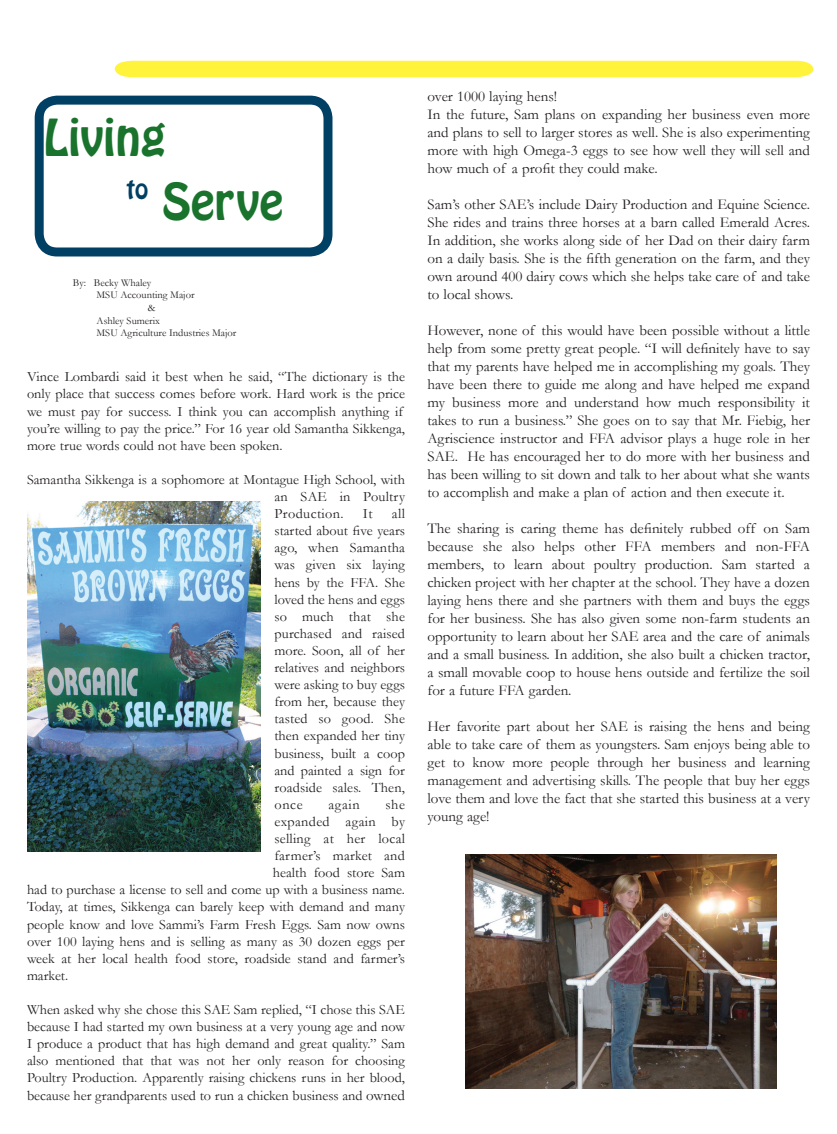
<style>
.page{position:relative;width:837px;height:1134px;background:#fff}
.page>*{position:absolute;margin:0;border:0;box-sizing:border-box;transform-origin:0 0}
.t1{font:45px "Hobo Std";color:#19732d}
.t2{font:24px "Hobo Std";color:#004065}
.t3{font:15px/18px "Garamond";color:#231f20;text-align:justify}
.t4{font:14.25px/17.1px "Garamond";color:#231f20;text-align:justify}
.t5{font:14.25px "Garamond";letter-spacing:.025em;color:#231f20}
.t6{font:10.5px "Garamond";color:#231f20}
.s1{font-size:15px}
</style>
<div class="page">
<div style="left:115px;top:61px;width:698px;height:16px;background:#fff33c"></div>
<div style="left:35px;top:96px;width:298px;height:160px;border:9px solid #004065;border-radius:18px"></div>
<img style="left:27px;top:501px;width:234px;height:351px">
<img style="left:465px;top:855px;width:312px;height:234px">
<h1 class="t1" style="left:44px;top:107px;width:123px">Living</h1>
<h2 class="t2" style="left:127px;top:173px;width:23px">to</h2>
<h1 class="t1" style="left:162px;top:170px;width:123px">Serve</h1>
<p class="t6" style="left:73px;top:275px;width:80px">By: Becky Whaley</p>
<p class="t6" style="left:97px;top:288px;width:99px">MSU Accounting Major</p>
<p class="t6" style="left:148px;top:301px;width:9px">&amp;</p>
<p class="t6" style="left:97px;top:313px;width:65px">Ashley Sumerix</p>
<p class="t6" style="left:97px;top:326px;width:141px">MSU Agriculture Industries Major</p>
<p class="t4" style="left:27px;top:368px;width:380px;text-align:left">Vince Lombardi said it best when he said, “The dictionary is the only place that success comes before work. Hard work is the price we must pay for success. I think you can accomplish anything if you’re willing to pay the price.” For 16 year old Samantha Sikkenga, more true words could not have been spoken.</p>
<p class="t4" style="left:274px;top:471px;width:132px;text-indent:-247px">Samantha Sikkenga is a sophomore at Montague High School, with an SAE in Poultry Production.</p>
<p class="t4" style="left:274px;top:505px;width:132px;text-indent:117px">all started about five years ago, when Samantha was given six laying hens by the FFA. She loved the hens and eggs so much that she purchased and raised more. Soon, all of her relatives and neighbors were asking to buy eggs from her, because they tasted so good. She then expanded her tiny business, built a coop and painted a sign for roadside sales. Then, once</p>
<p class="t4" style="left:363px;top:505px;width:11px">It</p>
<p class="t4" style="left:328px;top:795px;width:33px">again</p>
<p class="t4" style="left:385px;top:795px;width:21px">she</p>
<p class="t5" style="left:274px;top:812px;width:132px">expanded again by</p>
<p class="t4" style="left:274px;top:830px;width:132px">selling at her local</p>
<p class="t4" style="left:274px;top:847px;width:132px">farmer’s market and</p>
<p class="t4" style="left:273px;top:864px;width:133px">health food store Sam</p>
<p class="t4" style="left:27px;top:881px;width:379px">had to purchase a license to sell and come up with a business name.</p>
<p class="t4" style="left:27px;top:898px;width:379px">Today, at times, Sikkenga can barely keep with demand and many</p>
<p class="t4" style="left:27px;top:915px;width:379px">people know and love Sammi’s Farm Fresh Eggs. Sam now owns</p>
<p class="t4" style="left:27px;top:932px;width:379px">over 100 laying hens and is selling as many as 30 dozen eggs per</p>
<p class="t4" style="left:27px;top:949px;width:379px">week at her local health food store, roadside stand and farmer’s</p>
<p class="t4" style="left:27px;top:966px;width:43px">market.</p>
<p class="t4" style="left:27px;top:1001px;width:380px">When asked why she chose this SAE Sam replied, “I chose this SAE because I had started my own business at a very young age and now I produce a product that has high demand and great quality.” Sam also mentioned that that was not her only reason for choosing Poultry Production. Apparently raising chickens runs in her blood, because her grandparents used to run a chicken business and <span class="s1">owned</span></p>
<p class="t3" style="left:427px;top:87px;width:384px;text-align:left">over 1000 laying hens!<br>In the future, Sam plans on expanding her business even more and plans to sell to larger stores as well. She is also experimenting more with high Omega-3 eggs to see how well they will sell and how much of a profit they could make.</p>
<p class="t3" style="left:427px;top:195px;width:384px">Sam’s other SAE’s include Dairy Production and Equine Science.<br>She rides and trains three horses at a barn called Emerald Acres.<br>In addition, she works along side of her Dad on their dairy farm on a daily basis. She is the fifth generation on the farm, and they own around 400 dairy cows which she helps take care of and take to local shows.</p>
<p class="t3" style="left:427px;top:321px;width:384px">However, none of this would have been possible without a little help from some pretty great people. “I will definitely have to say that my parents have helped me in accomplishing my goals. They have been there to guide me along and have helped me expand my business more and understand how much responsibility it takes to run a business.” She goes on to say that Mr. Fiebig, her Agriscience instructor and FFA advisor plays a huge role in her SAE. He has encouraged her to do more with her business and has been willing to sit down and talk to her about what she wants to accomplish and make a plan of action and then execute it.</p>
<p class="t3" style="left:427px;top:519px;width:384px">The sharing is caring theme has definitely rubbed off on Sam because she also helps other FFA members and non-FFA members, to learn about poultry production. Sam started a chicken project with her chapter at the school. They have a dozen laying hens there and she partners with them and buys the eggs for her business. She has also given some non-farm students an opportunity to learn about her SAE area and the care of animals and a small business. In addition, she also built a chicken tractor, a small movable coop to house hens outside and fertilize the soil for a future FFA garden.</p>
<p class="t3" style="left:427px;top:717px;width:384px">Her favorite part about her SAE is raising the hens and being able to take care of them as youngsters. Sam enjoys being able to get to know more people through her business and learning management and advertising skills. The people that buy her eggs love them and love the fact that she started this business at a very young age!</p>
</div>
